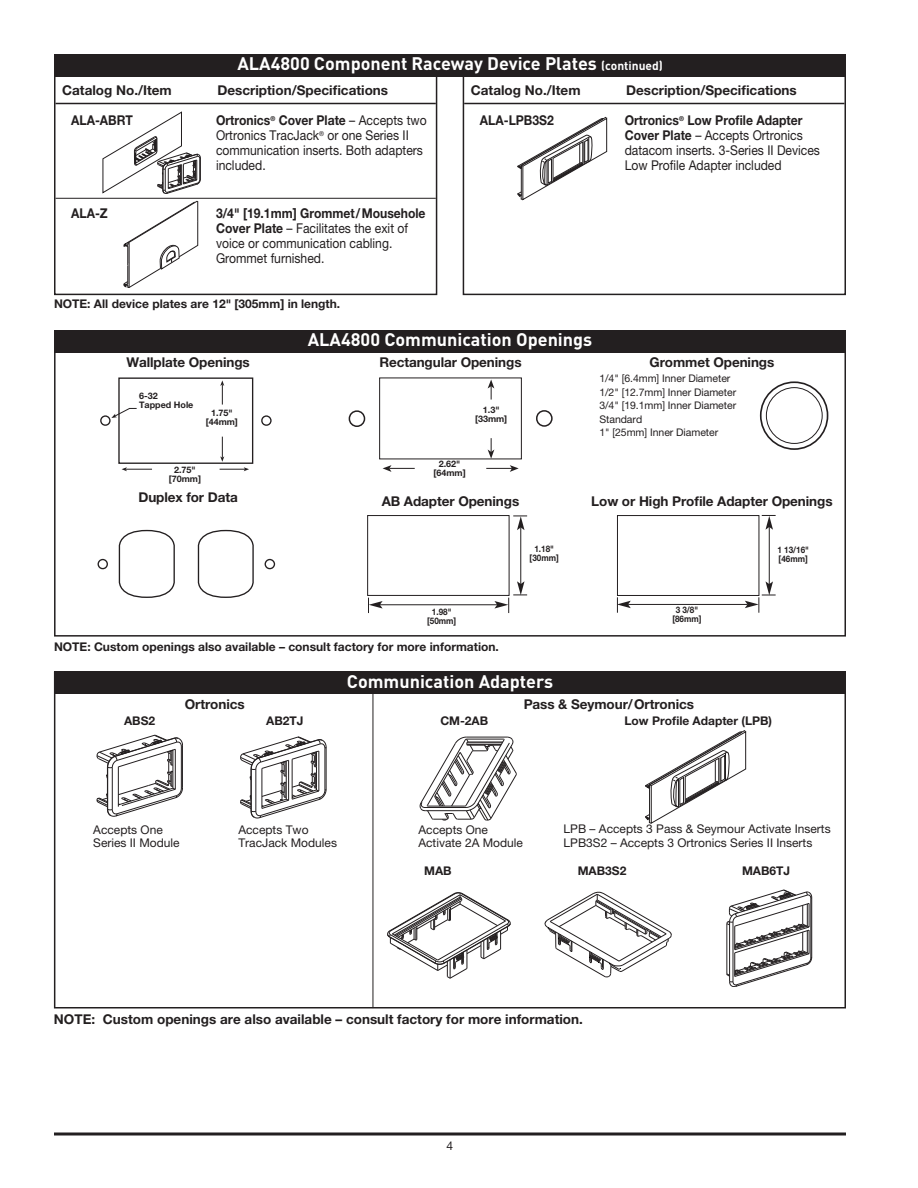
<style>
.page{position:relative;width:918px;height:1188px;background:#fff}
.page>*{position:absolute;margin:0;border:0;box-sizing:border-box;transform-origin:0 0}
.t1{font:700 18px "DIN";color:#fff}
.t2{font:13.5px/15px "Helvetica Neue";color:#231f20;scale:.9 1}
.t3{font:700 13.5px "Helvetica Neue";color:#231f20}
.t4{font:700 13.5px "Helvetica Neue";color:#231f20;scale:.9 1}
.t5{font:700 12px "Helvetica Neue";color:#231f20}
.t6{font:12px/13.5px "Helvetica Neue";color:#231f20}
.t7{font:10.5px/13.5px "Helvetica Neue";letter-spacing:-.005em;color:#231f20}
.t8{font:700 9px/9px "Helvetica Neue";color:#231f20;text-align:center}
.t9{font:700 9px/9px "Helvetica Neue";color:#231f20;text-align:center;scale:.9 1}
.s1{font-size:12px}
.s2{font-weight:700}
</style>
<div class="page">
<div style="left:54px;top:54px;width:383px;height:241px;border:2px solid #231f20"></div>
<hr style="left:56px;top:103px;width:380px;height:1px;background:#231f20">
<hr style="left:56px;top:198px;width:380px;height:1px;background:#231f20">
<div style="left:463px;top:54px;width:383px;height:241px;border:2px solid #231f20"></div>
<hr style="left:464px;top:103px;width:380px;height:1px;background:#231f20">
<svg style="left:54px;top:1132px;width:792px;height:4px;background:#595657"></svg>
<div style="left:54px;top:54px;width:792px;height:23px;background:#231f20"></div>
<svg style="left:124px;top:201px;width:74px;height:87px"></svg>
<svg style="left:103px;top:112px;width:98px;height:82px"></svg>
<svg style="left:517px;top:117px;width:90px;height:83px"></svg>
<div style="left:54px;top:330px;width:792px;height:23px;background:#231f20"></div>
<div style="left:760px;top:381px;width:68px;height:69px;border:2px solid #231f20;border-radius:50%"></div>
<div style="left:766px;top:387px;width:57px;height:57px;border:1px solid #231f20;border-radius:50%"></div>
<svg style="left:118px;top:530px;width:57px;height:68px"></svg>
<svg style="left:197px;top:530px;width:57px;height:68px"></svg>
<div style="left:98px;top:559px;width:10px;height:10px;border:1px solid #231f20;border-radius:50%"></div>
<div style="left:265px;top:559px;width:10px;height:10px;border:1px solid #231f20;border-radius:50%"></div>
<div style="left:100px;top:415px;width:11px;height:11px;border:1px solid #231f20;border-radius:50%"></div>
<div style="left:261px;top:415px;width:11px;height:11px;border:1px solid #231f20;border-radius:50%"></div>
<div style="left:118px;top:377px;width:135px;height:87px;border:1px solid #231f20"></div>
<svg style="left:122px;top:467px;width:30px;height:4px"></svg>
<svg style="left:220px;top:437px;width:29px;height:34px"></svg>
<svg style="left:220px;top:380px;width:4px;height:25px"></svg>
<svg style="left:111px;top:408px;width:26px;height:10px"></svg>
<div style="left:349px;top:410px;width:16px;height:17px;border:2px solid #231f20;border-radius:50%"></div>
<div style="left:536px;top:410px;width:17px;height:17px;border:2px solid #231f20;border-radius:50%"></div>
<svg style="left:488px;top:380px;width:6px;height:20px"></svg>
<div style="left:379px;top:378px;width:143px;height:81px;border:1px solid #231f20"></div>
<svg style="left:488px;top:438px;width:6px;height:21px"></svg>
<svg style="left:486px;top:465px;width:33px;height:7px"></svg>
<svg style="left:383px;top:465px;width:32px;height:7px"></svg>
<div style="left:367px;top:515px;width:142px;height:81px;border:1px solid #231f20"></div>
<hr style="left:520px;top:528px;width:1px;height:56px;background:#231f20">
<svg style="left:513px;top:516px;width:14px;height:14px"></svg>
<hr style="left:380px;top:604px;width:117px;height:1px;background:#231f20">
<svg style="left:368px;top:598px;width:15px;height:15px"></svg>
<svg style="left:494px;top:581px;width:33px;height:32px"></svg>
<div style="left:617px;top:515px;width:142px;height:81px;border:1px solid #231f20"></div>
<hr style="left:769px;top:527px;width:1px;height:57px;background:#231f20">
<svg style="left:762px;top:515px;width:14px;height:15px"></svg>
<hr style="left:628px;top:604px;width:119px;height:1px;background:#231f20">
<svg style="left:617px;top:597px;width:14px;height:16px"></svg>
<svg style="left:745px;top:581px;width:31px;height:32px"></svg>
<div style="left:54px;top:672px;width:792px;height:22px;background:#231f20"></div>
<svg style="left:97px;top:735px;width:86px;height:82px"></svg>
<hr style="left:326px;top:747px;width:1px;height:42px;background:#231f20">
<svg style="left:240px;top:737px;width:86px;height:81px"></svg>
<svg style="left:645px;top:730px;width:101px;height:94px"></svg>
<hr style="left:373px;top:691px;width:1px;height:317px;background:#231f20">
<svg style="left:420px;top:737px;width:97px;height:84px"></svg>
<svg style="left:727px;top:890px;width:85px;height:97px"></svg>
<svg style="left:545px;top:892px;width:127px;height:85px"></svg>
<svg style="left:387px;top:892px;width:124px;height:87px"></svg>
<h1 class="t1" style="left:237px;top:53px;width:427px">ALA4800 Component Raceway Device Plates <span class="s1">(continued)</span></h1>
<p class="t3" style="left:62px;top:85px;width:111px">Catalog No./Item</p>
<p class="t3" style="left:217px;top:85px;width:172px">Description/Specifications</p>
<p class="t4" style="left:71px;top:116px;width:70px">ALA-ABRT</p>
<p class="t2" style="left:216px;top:114px;width:236px"><span class="s2">Ortronics</span><sup>®</sup> <span class="s2">Cover Plate</span> – Accepts two<br>Ortronics TracJack<sup>®</sup> or one Series II communication inserts. Both adapters included.</p>
<p class="t4" style="left:71px;top:209px;width:42px">ALA-Z</p>
<p class="t2" style="left:216px;top:207px;width:234px"><span class="s2">3/4" [19.1mm] Grommet/Mousehole<br>Cover Plate</span> – Facilitates the exit of voice or communication cabling.<br>Grommet furnished.</p>
<p class="t3" style="left:471px;top:85px;width:111px">Catalog No./Item</p>
<p class="t3" style="left:626px;top:85px;width:172px">Description/Specifications</p>
<p class="t4" style="left:480px;top:116px;width:84px">ALA-LPB3S2</p>
<p class="t2" style="left:625px;top:114px;width:218px"><span class="s2">Ortronics</span><sup>®</sup> <span class="s2">Low Profile Adapter<br>Cover Plate</span> – Accepts Ortronics datacom inserts. 3-Series II Devices<br>Low Profile Adapter included</p>
<p class="t5" style="left:54px;top:300px;width:288px">NOTE: All device plates are 12" [305mm] in length.</p>
<h1 class="t1" style="left:308px;top:329px;width:286px">ALA4800 Communication Openings</h1>
<p class="t3" style="left:126px;top:357px;width:125px">Wallplate Openings</p>
<p class="t3" style="left:379px;top:357px;width:144px">Rectangular Openings</p>
<p class="t8" style="left:139px;top:392px;width:56px;text-align:left">6-32<br>Tapped Hole</p>
<p class="t8" style="left:206px;top:409px;width:34px">1.75" [44mm]</p>
<p class="t8" style="left:169px;top:466px;width:34px">2.75" [70mm]</p>
<p class="t8" style="left:475px;top:406px;width:34px">1.3" [33mm]</p>
<p class="t8" style="left:434px;top:460px;width:34px">2.62" [64mm]</p>
<p class="t3" style="left:650px;top:357px;width:126px">Grommet Openings</p>
<p class="t7" style="left:599px;top:373px;width:138px">1/4" [6.4mm] Inner Diameter<br>1/2" [12.7mm] Inner Diameter<br>3/4" [19.1mm] Inner Diameter<br>Standard<br>1" [25mm] Inner Diameter</p>
<p class="t3" style="left:138px;top:492px;width:101px">Duplex for Data</p>
<p class="t3" style="left:382px;top:497px;width:139px">AB Adapter Openings</p>
<p class="t9" style="left:530px;top:545px;width:34px">1.18" [30mm]</p>
<p class="t9" style="left:427px;top:608px;width:34px">1.98" [50mm]</p>
<p class="t5" style="left:54px;top:643px;width:446px">NOTE: Custom openings also available – consult factory for more information.</p>
<h1 class="t1" style="left:347px;top:670px;width:208px">Communication Adapters</h1>
<p class="t3" style="left:591px;top:497px;width:243px">Low or High Profile Adapter Openings</p>
<p class="t9" style="left:672px;top:607px;width:34px">3 3/8" [86mm]</p>
<p class="t9" style="left:777px;top:546px;width:37px;text-align:left">1 13/16" [46mm]</p>
<p class="t3" style="left:185px;top:700px;width:61px">Ortronics</p>
<p class="t3" style="left:524px;top:700px;width:172px">Pass &amp; Seymour/Ortronics</p>
<p class="t5" style="left:124px;top:717px;width:33px">ABS2</p>
<p class="t5" style="left:266px;top:717px;width:39px">AB2TJ</p>
<p class="t5" style="left:624px;top:717px;width:149px">Low Profile Adapter (LPB)</p>
<p class="t5" style="left:440px;top:717px;width:49px">CM-2AB</p>
<p class="t6" style="left:93px;top:824px;width:88px">Accepts One<br>Series II Module</p>
<p class="t6" style="left:238px;top:824px;width:100px">Accepts Two<br>TracJack Modules</p>
<p class="t6" style="left:418px;top:824px;width:106px">Accepts One<br>Activate 2A Module</p>
<p class="t6" style="left:564px;top:823px;width:269px">LPB – Accepts 3 Pass &amp; Seymour Activate Inserts<br>LPB3S2 – Accepts 3 Ortronics Series II Inserts</p>
<p class="t5" style="left:424px;top:867px;width:29px">MAB</p>
<p class="t5" style="left:578px;top:867px;width:50px">MAB3S2</p>
<p class="t5" style="left:742px;top:867px;width:50px">MAB6TJ</p>
<p class="t3" style="left:54px;top:1015px;width:530px">NOTE: Custom openings are also available – consult factory for more information.</p>
<p class="t6" style="left:447px;top:1140px;width:8px">4</p>
</div>
